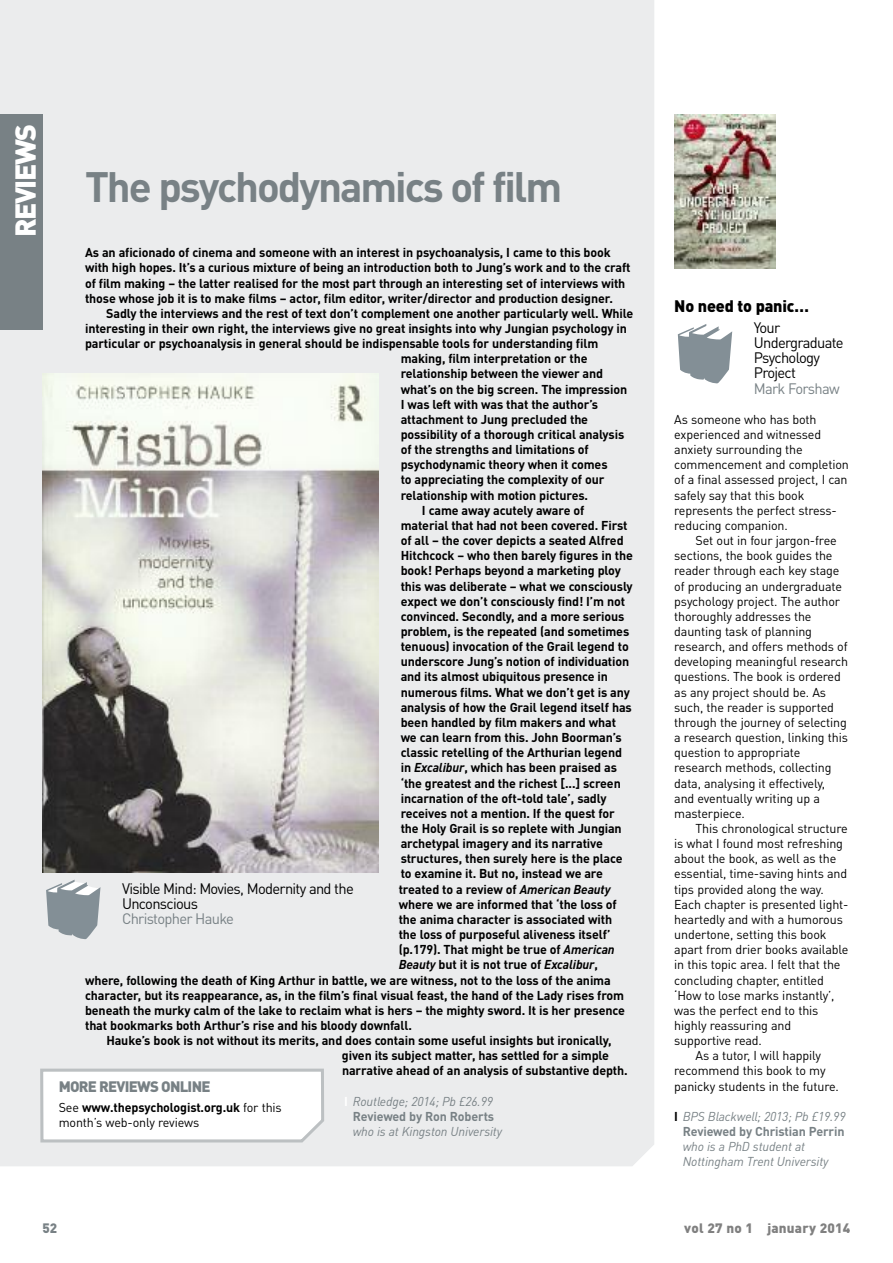
<style>
.page{position:relative;width:893px;height:1263px;background:#fff}
.page>*{position:absolute;margin:0;border:0;box-sizing:border-box;transform-origin:0 0}
.t1{font:700 42px "DIN Pro";letter-spacing:-.05em;color:#788185}
.t2{font:900 28.5px "DIN Pro";letter-spacing:-.05em;color:#fff}
.t3{font:900 16.5px "DIN Pro";letter-spacing:-.01em;color:#000}
.t4{font:15px/15.1px "DIN Pro";letter-spacing:-.045em;color:#000}
.t5{font:15px "DIN Pro";letter-spacing:-.045em;color:#788185}
.t6{font:900 15px "DIN Pro";letter-spacing:-.05em;color:#788185}
.t7{font:900 13.5px "DIN Pro";letter-spacing:.015em;color:#808080}
.t8{font:900 13.5px "DIN Pro";color:#788185}
.t9{font:700 12.75px/15.1px "DIN Pro";letter-spacing:-.01em;color:#000}
.t10{font:12.75px/15.1px "DIN Pro";letter-spacing:-.01em;color:#000}
.t11{font:italic 12.75px/15.1px "DIN Pro";letter-spacing:-.01em;color:#788185;text-align:center}
.s1{font-style:italic}
.s2{font-weight:700}
.s3{font-weight:700;font-style:normal;color:#fff}
.s4{font-weight:700;font-style:normal}
.s5{font-weight:700;font-style:normal;color:#000}
</style>
<div class="page">
<div style="left:0;top:0;width:654px;height:1166px;background:#ebeced"></div>
<img style="left:674px;top:115px;width:102px;height:154px">
<img style="left:43px;top:374px;width:335px;height:499px">
<div style="left:0;top:115px;width:43px;height:215px;background:#788185"></div>
<svg style="left:40px;top:1068px;width:284px;height:74px"></svg>
<svg style="left:46px;top:880px;width:54px;height:59px;background:#a3abb1"></svg>
<svg style="left:678px;top:324px;width:54px;height:59px"></svg>
<h2 class="t2" style="left:16px;top:237px;width:115px;rotate:-90deg">REVIEWS</h2>
<h1 class="t1" style="left:85px;top:172px;width:479px">The psychodynamics of film</h1>
<p class="t9" style="left:85px;top:246px;width:547px">As an aficionado of cinema and someone with an interest in psychoanalysis, I came to this book with high hopes. It’s a curious mixture of being an introduction both to Jung’s work and to the craft of film making – the latter realised for the most part through an interesting set of interviews with those whose job it is to make films – actor, film editor, writer/director and production designer.</p>
<p class="t9" style="left:106px;top:307px;width:529px">Sadly the interviews and the rest of text don’t complement one another particularly well. While</p>
<p class="t9" style="left:85px;top:322px;width:543px">interesting in their own right, the interviews give no great insights into why Jungian psychology in</p>
<p class="t9" style="left:85px;top:337px;width:515px">particular or psychoanalysis in general should be indispensable tools for understanding film</p>
<p class="t9" style="left:401px;top:352px;width:188px">making, film interpretation or the</p>
<p class="t9" style="left:401px;top:367px;width:204px">relationship between the viewer and</p>
<p class="t9" style="left:401px;top:383px;width:228px">what’s on the big screen. The impression</p>
<p class="t9" style="left:401px;top:398px;width:199px">I was left with was that the author’s</p>
<p class="t9" style="left:401px;top:413px;width:189px">attachment to Jung precluded the</p>
<p class="t9" style="left:401px;top:428px;width:225px">possibility of a thorough critical analysis</p>
<p class="t9" style="left:401px;top:443px;width:190px">of the strengths and limitations of</p>
<p class="t9" style="left:401px;top:458px;width:208px">psychodynamic theory when it comes</p>
<p class="t9" style="left:401px;top:473px;width:205px">to appreciating the complexity of our</p>
<p class="t9" style="left:401px;top:489px;width:189px">relationship with motion pictures.</p>
<p class="t9" style="left:422px;top:504px;width:164px">I came away acutely aware of</p>
<p class="t9" style="left:401px;top:519px;width:228px">material that had not been covered. First</p>
<p class="t9" style="left:401px;top:534px;width:224px">of all – the cover depicts a seated Alfred</p>
<p class="t9" style="left:401px;top:549px;width:234px">Hitchcock – who then barely figures in the</p>
<p class="t9" style="left:401px;top:564px;width:222px">book! Perhaps beyond a marketing ploy</p>
<p class="t9" style="left:401px;top:580px;width:234px">this was deliberate – what we consciously</p>
<p class="t9" style="left:401px;top:595px;width:226px">expect we don’t consciously find! I’m not</p>
<p class="t9" style="left:401px;top:610px;width:225px">convinced. Secondly, and a more serious</p>
<p class="t9" style="left:401px;top:625px;width:230px">problem, is the repeated (and sometimes</p>
<p class="t9" style="left:401px;top:640px;width:230px">tenuous) invocation of the Grail legend to</p>
<p class="t9" style="left:401px;top:655px;width:230px">underscore Jung’s notion of individuation</p>
<p class="t9" style="left:401px;top:670px;width:209px">and its almost ubiquitous presence in</p>
<p class="t9" style="left:401px;top:686px;width:231px">numerous films. What we don’t get is any</p>
<p class="t9" style="left:401px;top:701px;width:233px">analysis of how the Grail legend itself has</p>
<p class="t9" style="left:401px;top:716px;width:217px">been handled by film makers and what</p>
<p class="t9" style="left:401px;top:731px;width:222px">we can learn from this. John Boorman’s</p>
<p class="t9" style="left:401px;top:746px;width:223px">classic retelling of the Arthurian legend</p>
<p class="t9" style="left:401px;top:761px;width:218px">in <span class="s1">Excalibur</span>, which has been praised as</p>
<p class="t9" style="left:401px;top:776px;width:222px">‘the greatest and the richest [...] screen</p>
<p class="t9" style="left:401px;top:792px;width:207px">incarnation of the oft-told tale’, sadly</p>
<p class="t9" style="left:401px;top:807px;width:216px">receives not a mention. If the quest for</p>
<p class="t9" style="left:401px;top:822px;width:223px">the Holy Grail is so replete with Jungian</p>
<p class="t9" style="left:401px;top:837px;width:204px">archetypal imagery and its narrative</p>
<p class="t9" style="left:401px;top:852px;width:223px">structures, then surely here is the place</p>
<p class="t9" style="left:401px;top:867px;width:204px">to examine it. But no, instead we are</p>
<p class="t9" style="left:399px;top:883px;width:213px">treated to a review of <span class="s1">American Beauty</span></p>
<p class="t9" style="left:399px;top:898px;width:220px">where we are informed that ‘the loss of</p>
<p class="t9" style="left:399px;top:913px;width:215px">the anima character is associated with</p>
<p class="t9" style="left:399px;top:928px;width:213px">the loss of purposeful aliveness itself’</p>
<p class="t9" style="left:399px;top:943px;width:218px">(p.179). That might be true of <span class="s1">American</span></p>
<p class="t9" style="left:399px;top:958px;width:201px"><span class="s1">Beauty</span> but it is not true of <span class="s1">Excalibur</span>,</p>
<p class="t9" style="left:85px;top:973px;width:527px">where, following the death of King Arthur in battle, we are witness, not to the loss of the anima</p>
<p class="t9" style="left:85px;top:989px;width:541px">character, but its reappearance, as, in the film’s final visual feast, the hand of the Lady rises from</p>
<p class="t9" style="left:85px;top:1004px;width:541px">beneath the murky calm of the lake to reclaim what is hers – the mighty sword. It is her presence</p>
<p class="t9" style="left:85px;top:1019px;width:328px">that bookmarks both Arthur’s rise and his bloody downfall.</p>
<p class="t9" style="left:106px;top:1034px;width:507px">Hauke’s book is not without its merits, and does contain some useful insights but ironically,</p>
<p class="t9" style="left:342px;top:1049px;width:269px">given its subject matter, has settled for a simple</p>
<p class="t9" style="left:342px;top:1064px;width:287px">narrative ahead of an analysis of substantive depth.</p>
<p class="t4" style="left:122px;top:882px;width:233px">Visible Mind: Movies, Modernity and the<br>Unconscious</p>
<p class="t5" style="left:122px;top:913px;width:114px">Christopher Hauke</p>
<p class="t6" style="left:59px;top:1081px;width:153px">MORE REVIEWS ONLINE</p>
<p class="t10" style="left:59px;top:1101px;width:225px">See <span class="s2">www.thepsychologist.org.uk</span> for this month’s web-only reviews</p>
<p class="t11" style="left:344px;top:1095px;width:151px;text-align:right"><span class="s3">I</span> Routledge; 2014; Pb £26.99<br><span class="s4">Reviewed by Ron Roberts</span></p>
<p class="t11" style="left:353px;top:1125px;width:151px">who is at Kingston University</p>
<p class="t3" style="left:674px;top:300px;width:136px">No need to panic…</p>
<p class="t4" style="left:754px;top:322px;width:91px">Your<br>Undergraduate<br>Psychology<br>Project</p>
<p class="t5" style="left:754px;top:383px;width:87px">Mark Forshaw</p>
<p class="t10" style="left:674px;top:413px;width:176px">As someone who has both experienced and witnessed anxiety surrounding the commencement and completion of a final assessed project, I can safely say that this book represents the perfect stress&shy;reducing companion.</p>
<p class="t10" style="left:674px;top:534px;width:175px;text-indent:21px">Set out in four jargon-free sections, the book guides the reader through each key stage of producing an undergraduate psychology project. The author thoroughly addresses the daunting task of planning research, and offers methods of developing meaningful research questions. The book is ordered as any project should be. As such, the reader is supported through the journey of selecting a research question, linking this question to appropriate research methods, collecting data, analysing it effectively, and eventually writing up a masterpiece.</p>
<p class="t10" style="left:695px;top:822px;width:154px">This chronological structure</p>
<p class="t10" style="left:674px;top:837px;width:170px">is what I found most refreshing</p>
<p class="t10" style="left:674px;top:852px;width:164px">about the book, as well as the</p>
<p class="t10" style="left:674px;top:868px;width:175px">essential, time-saving hints and</p>
<p class="t10" style="left:674px;top:883px;width:151px">tips provided along the way.</p>
<p class="t10" style="left:674px;top:898px;width:176px">Each chapter is presented light-</p>
<p class="t10" style="left:674px;top:913px;width:170px">heartedly and with a humorous</p>
<p class="t10" style="left:674px;top:928px;width:154px">undertone, setting this book</p>
<p class="t10" style="left:674px;top:943px;width:176px">apart from drier books available</p>
<p class="t10" style="left:674px;top:958px;width:168px">in this topic area. I felt that the</p>
<p class="t10" style="left:674px;top:974px;width:151px">concluding chapter, entitled</p>
<p class="t10" style="left:674px;top:989px;width:162px">‘How to lose marks instantly’,</p>
<p class="t10" style="left:674px;top:1004px;width:146px">was the perfect end to this</p>
<p class="t10" style="left:674px;top:1019px;width:119px">highly reassuring and</p>
<p class="t10" style="left:674px;top:1034px;width:89px">supportive read.</p>
<p class="t10" style="left:695px;top:1049px;width:127px">As a tutor, I will happily</p>
<p class="t10" style="left:674px;top:1065px;width:153px">recommend this book to my</p>
<p class="t10" style="left:674px;top:1080px;width:166px">panicky students in the future.</p>
<p class="t11" style="left:674px;top:1110px;width:173px"><span class="s5">I</span> BPS Blackwell; 2013; Pb £19.99<br><span class="s4">Reviewed by Christian Perrin</span></p>
<p class="t11" style="left:683px;top:1140px;width:147px;text-align:left">who is a PhD student at<br>Nottingham Trent University</p>
<p class="t8" style="left:43px;top:1223px;width:16px">52</p>
<p class="t7" style="left:684px;top:1223px;width:168px">vol 27 no 1 january 2014</p>
</div>
